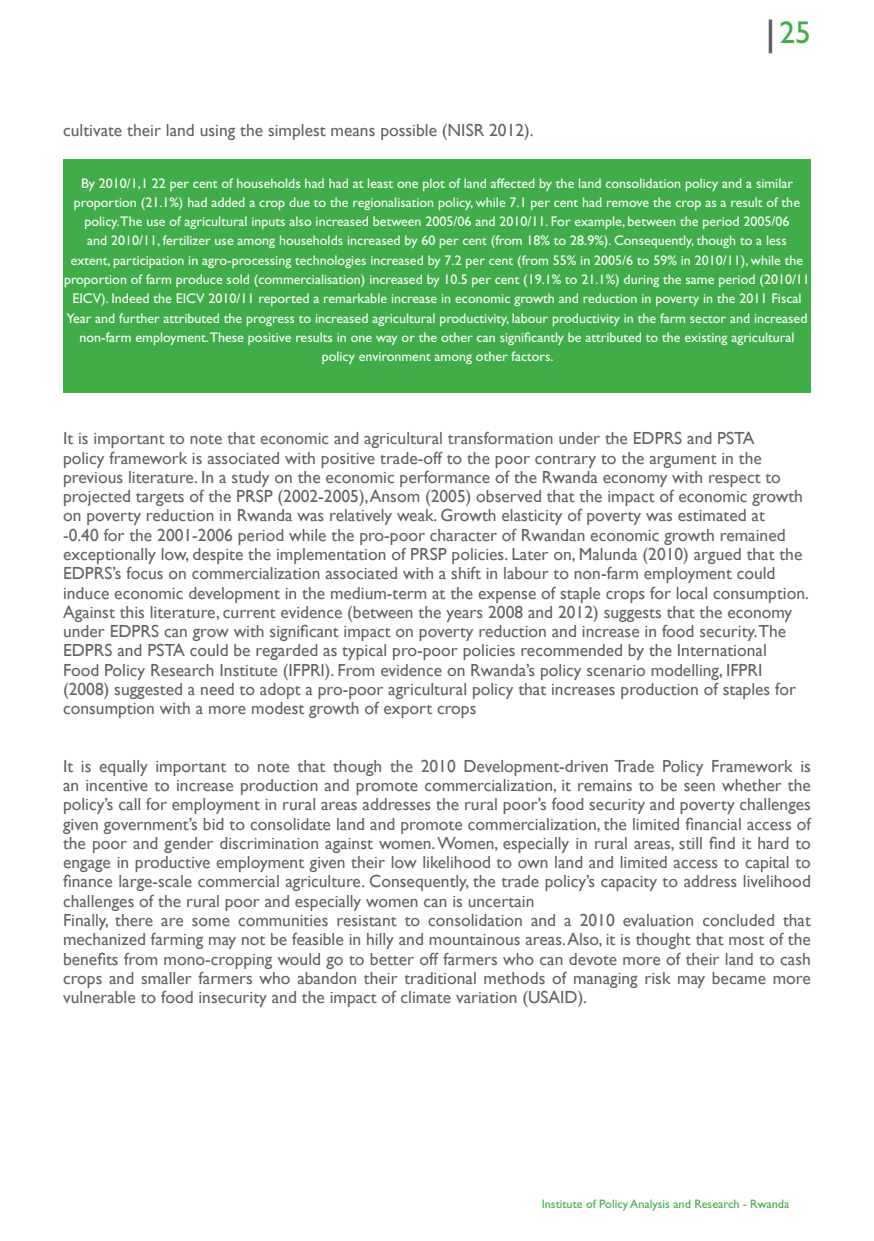
<style>
.page{position:relative;width:874px;height:1241px;background:#fff}
.page>*{position:absolute;margin:0;border:0;box-sizing:border-box;transform-origin:0 0}
.t1{font:31.5px "Gill Sans Std";color:#41ad49}
.t2{font:17.5px/19.2px "Gill Sans";color:#636466}
.t3{font:14px/19.2px "Gill Sans Std";color:#fff;text-align:center}
.t4{font:12.25px "Gill Sans Std";color:#41ad49}
</style>
<div class="page">
<hr style="left:768px;top:20px;width:3px;height:33px;background:#636466">
<div style="left:63px;top:159px;width:747px;height:233px;background:#41ad49"></div>
<p class="t2" style="left:63px;top:121px;width:472px">cultivate their land using the simplest means possible (NISR 2012).</p>
<h1 class="t1" style="left:779px;top:14px;width:33px">25</h1>
<p class="t3" style="left:64px;top:173px;width:747px">By 2010/1,1 22 per cent of households had had at least one plot of land affected by the land consolidation policy and a similar proportion (21.1%) had added a crop due to the regionalisation policy, while 7.1 per cent had remove the crop as a result of the policy.The use of agricultural inputs also increased between 2005/06 and 2010/11. For example, between the period 2005/06<br>and 2010/11, fertilizer use among households increased by 60 per cent (from 18% to 28.9%). Consequently, though to a less<br>extent, participation in agro-processing technologies increased by 7.2 per cent (from 55% in 2005/6 to 59% in 2010/11), while the proportion of farm produce sold (commercialisation) increased by 10.5 per cent (19.1% to 21.1%) during the same period (2010/11<br>EICV). Indeed the EICV 2010/11 reported a remarkable increase in economic growth and reduction in poverty in the 2011 Fiscal Year and further attributed the progress to increased agricultural productivity, labour productivity in the farm sector and increased non-farm employment.These positive results in one way or the other can significantly be attributed to the existing agricultural policy environment among other factors.</p>
<p class="t2" style="left:63px;top:429px;width:747px">It is important to note that economic and agricultural transformation under the EDPRS and PSTA<br>policy framework is associated with positive trade-off to the poor contrary to the argument in the previous literature. In a study on the economic performance of the Rwanda economy with respect to projected targets of the PRSP (2002-2005), Ansom (2005) observed that the impact of economic growth on poverty reduction in Rwanda was relatively weak. Growth elasticity of poverty was estimated at<br>-0.40 for the 2001-2006 period while the pro-poor character of Rwandan economic growth remained exceptionally low, despite the implementation of PRSP policies. Later on, Malunda (2010) argued that the EDPRS’s focus on commercialization associated with a shift in labour to non-farm employment could induce economic development in the medium-term at the expense of staple crops for local consumption.<br>Against this literature, current evidence (between the years 2008 and 2012) suggests that the economy under EDPRS can grow with significant impact on poverty reduction and increase in food security.The EDPRS and PSTA could be regarded as typical pro-poor policies recommended by the International<br>Food Policy Research Institute (IFPRI). From evidence on Rwanda’s policy scenario modelling, IFPRI (2008) suggested a need to adopt a pro-poor agricultural policy that increases production of staples for consumption with a more modest growth of export crops</p>
<p class="t2" style="left:63px;top:756px;width:749px">It is equally important to note that though the 2010 Development-driven Trade Policy Framework is an incentive to increase production and promote commercialization, it remains to be seen whether the policy’s call for employment in rural areas addresses the rural poor’s food security and poverty challenges given government’s bid to consolidate land and promote commercialization, the limited financial access of the poor and gender discrimination against women. Women, especially in rural areas, still find it hard to engage in productive employment given their low likelihood to own land and limited access to capital to finance large-scale commercial agriculture. Consequently, the trade policy’s capacity to address livelihood challenges of the rural poor and especially women can is uncertain<br>Finally, there are some communities resistant to consolidation and a 2010 evaluation concluded that mechanized farming may not be feasible in hilly and mountainous areas. Also, it is thought that most of the benefits from mono-cropping would go to better off farmers who can devote more of their land to cash crops and smaller farmers who abandon their traditional methods of managing risk may became more vulnerable to food insecurity and the impact of climate variation (USAID).</p>
<p class="t4" style="left:541px;top:1196px;width:249px">Institute of Policy Analysis and Research - Rwanda</p>
</div>
